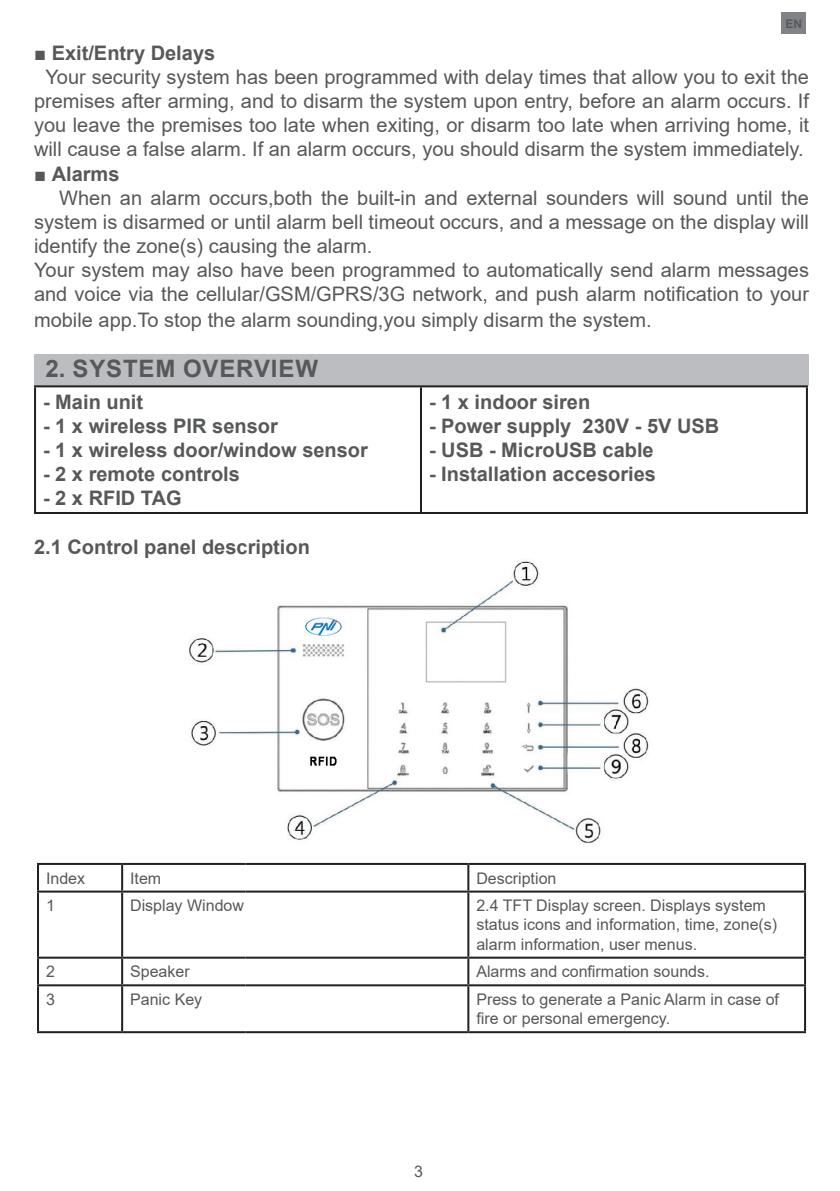
<style>
.page{position:relative;width:840px;height:1191px;background:#fff}
.page>*{position:absolute;margin:0;border:0;box-sizing:border-box;transform-origin:0 0}
.UPPERCASE_TITLE{font:700 24px "Arial";letter-spacing:.035em;color:#57585a}
.t1{font:20px/24px "Arial";color:#57585a;text-align:center}
.t2{font:700 20px "Arial";color:#57585a}
.Bold{font:16px/19.2px "Arial";color:#57585a}
.t3{font:700 12px "Arial";color:#57585a}
.s1{font-weight:400}
</style>
<div class="page">
<div style="left:781px;top:12px;width:24px;height:22px;background:#808285"></div>
<div style="left:34px;top:354px;width:774px;height:31px;background:#bcbdc0"></div>
<hr style="left:34px;top:385px;width:387px;height:2px;background:#231f20">
<hr style="left:34px;top:387px;width:2px;height:125px;background:#231f20">
<hr style="left:421px;top:385px;width:386px;height:2px;background:#231f20">
<hr style="left:420px;top:387px;width:2px;height:125px;background:#231f20">
<hr style="left:805px;top:387px;width:2px;height:125px;background:#231f20">
<hr style="left:34px;top:512px;width:387px;height:2px;background:#231f20">
<hr style="left:421px;top:512px;width:386px;height:2px;background:#231f20">
<img style="left:189px;top:561px;width:460px;height:282px">
<hr style="left:37px;top:863px;width:85px;height:2px;background:#231f20">
<hr style="left:37px;top:865px;width:2px;height:25px;background:#231f20">
<hr style="left:122px;top:863px;width:123px;height:2px;background:#231f20">
<hr style="left:121px;top:865px;width:2px;height:25px;background:#231f20">
<hr style="left:245px;top:863px;width:223px;height:2px;background:#231f20">
<hr style="left:468px;top:863px;width:337px;height:2px;background:#231f20">
<hr style="left:467px;top:865px;width:2px;height:25px;background:#231f20">
<hr style="left:803px;top:865px;width:2px;height:25px;background:#231f20">
<hr style="left:37px;top:890px;width:85px;height:2px;background:#231f20">
<hr style="left:37px;top:892px;width:2px;height:64px;background:#231f20">
<hr style="left:122px;top:890px;width:123px;height:2px;background:#231f20">
<hr style="left:121px;top:892px;width:2px;height:64px;background:#231f20">
<hr style="left:245px;top:890px;width:223px;height:2px;background:#231f20">
<hr style="left:468px;top:890px;width:337px;height:2px;background:#231f20">
<hr style="left:467px;top:892px;width:2px;height:64px;background:#231f20">
<hr style="left:803px;top:892px;width:2px;height:64px;background:#231f20">
<hr style="left:37px;top:956px;width:85px;height:2px;background:#231f20">
<hr style="left:37px;top:958px;width:2px;height:26px;background:#231f20">
<hr style="left:122px;top:956px;width:123px;height:2px;background:#231f20">
<hr style="left:121px;top:958px;width:2px;height:26px;background:#231f20">
<hr style="left:245px;top:956px;width:223px;height:2px;background:#231f20">
<hr style="left:468px;top:956px;width:337px;height:2px;background:#231f20">
<hr style="left:467px;top:958px;width:2px;height:26px;background:#231f20">
<hr style="left:803px;top:958px;width:2px;height:26px;background:#231f20">
<hr style="left:37px;top:984px;width:85px;height:2px;background:#231f20">
<hr style="left:37px;top:986px;width:2px;height:45px;background:#231f20">
<hr style="left:122px;top:984px;width:123px;height:2px;background:#231f20">
<hr style="left:121px;top:986px;width:2px;height:45px;background:#231f20">
<hr style="left:245px;top:984px;width:223px;height:2px;background:#231f20">
<hr style="left:468px;top:984px;width:337px;height:2px;background:#231f20">
<hr style="left:467px;top:986px;width:2px;height:45px;background:#231f20">
<hr style="left:803px;top:986px;width:2px;height:45px;background:#231f20">
<hr style="left:37px;top:1031px;width:85px;height:2px;background:#231f20">
<hr style="left:122px;top:1031px;width:123px;height:2px;background:#231f20">
<hr style="left:245px;top:1031px;width:223px;height:2px;background:#231f20">
<hr style="left:468px;top:1031px;width:337px;height:2px;background:#231f20">
<p class="t3" style="left:785px;top:15px;width:18px">EN</p>
<p class="t2" style="left:34px;top:39px;width:183px"><span class="s1">■</span> Exit/Entry Delays</p>
<p class="t1" style="left:34px;top:65px;width:776px">Your security system has been programmed with delay times that allow you to exit the premises after arming, and to disarm the system upon entry, before an alarm occurs. If you leave the premises too late when exiting, or disarm too late when arriving home, it will cause a false alarm. If an alarm occurs, you should disarm the system immediately.</p>
<p class="t2" style="left:34px;top:159px;width:87px"><span class="s1">■</span> Alarms</p>
<p class="t1" style="left:34px;top:185px;width:776px;text-align:justify;text-indent:25px">When an alarm occurs,both the built-in and external sounders will sound until the system is disarmed or until alarm bell timeout occurs, and a message on the display will identify the zone(s) causing the alarm.</p>
<p class="t1" style="left:34px;top:257px;width:776px;text-align:left">Your system may also have been programmed to automatically send alarm messages and voice via the cellular/GSM/GPRS/3G network, and push alarm notification to your</p>
<p class="t1" style="left:34px;top:307px;width:618px">mobile app.To stop the alarm sounding,you simply disarm the system.</p>
<p class="UPPERCASE_TITLE" style="left:45px;top:352px;width:274px">2. SYSTEM OVERVIEW</p>
<p class="t2" style="left:43px;top:388px;width:102px">- Main unit</p>
<p class="t2" style="left:43px;top:412px;width:236px">- 1 x wireless PIR sensor</p>
<p class="t2" style="left:43px;top:436px;width:326px">- 1 x wireless door/window sensor</p>
<p class="t2" style="left:43px;top:460px;width:198px">- 2 x remote controls</p>
<p class="t2" style="left:43px;top:484px;width:140px">- 2 x RFID TAG</p>
<p class="t2" style="left:429px;top:388px;width:163px">- 1 x indoor siren</p>
<p class="t2" style="left:429px;top:412px;width:292px">- Power supply 230V - 5V USB</p>
<p class="t2" style="left:429px;top:436px;width:226px">- USB - MicroUSB cable</p>
<p class="t2" style="left:429px;top:460px;width:228px">- Installation accesories</p>
<p class="t2" style="left:34px;top:533px;width:277px">2.1 Control panel description</p>
<p class="Bold" style="left:46px;top:868px;width:41px">Index</p>
<p class="Bold" style="left:130px;top:868px;width:33px">Item</p>
<p class="Bold" style="left:476px;top:868px;width:82px">Description</p>
<p class="Bold" style="left:46px;top:896px;width:10px">1</p>
<p class="Bold" style="left:130px;top:896px;width:115px">Display Window</p>
<p class="Bold" style="left:476px;top:896px;width:302px">2.4 TFT Display screen. Displays system status icons and information, time, zone(s) alarm information, user menus.</p>
<p class="Bold" style="left:46px;top:962px;width:10px">2</p>
<p class="Bold" style="left:130px;top:962px;width:61px">Speaker</p>
<p class="Bold" style="left:476px;top:962px;width:234px">Alarms and confirmation sounds.</p>
<p class="Bold" style="left:46px;top:989px;width:10px">3</p>
<p class="Bold" style="left:130px;top:989px;width:74px">Panic Key</p>
<p class="Bold" style="left:476px;top:989px;width:304px">Press to generate a Panic Alarm in case of fire or personal emergency.</p>
<p class="Bold" style="left:414px;top:1161px;width:10px">3</p>
</div>
